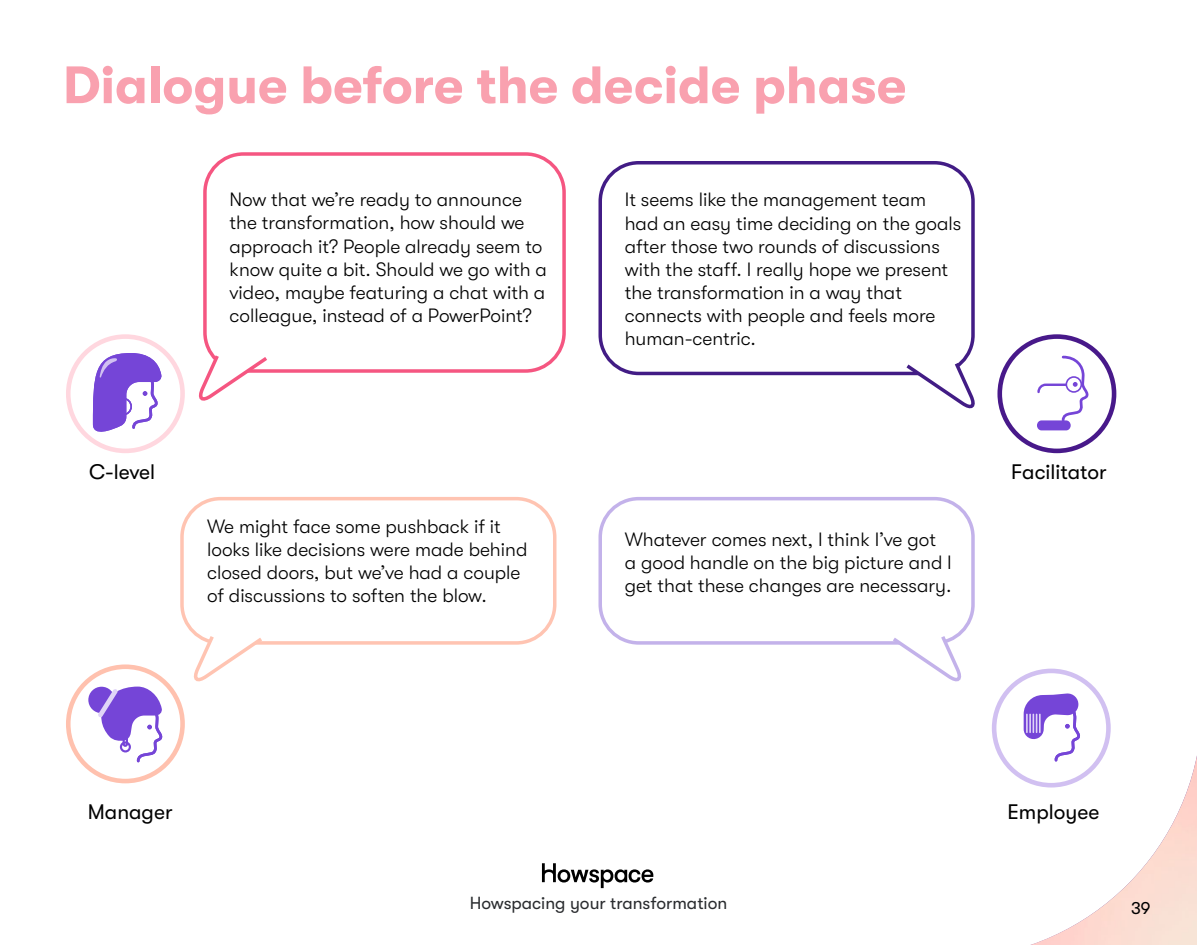
<style>
.page{position:relative;width:1197px;height:945px;background:#fff}
.page>*{position:absolute;margin:0;border:0;box-sizing:border-box;transform-origin:0 0}
.t1{font:700 52.5px "GT Walsheim Pro";color:#f9a1af}
.t2{font:21px "GT Walsheim Pro";color:#000}
.t3{font:300 19.25px/23.1px "GT Walsheim Pro";color:#000}
.t4{font:17.5px "GT Walsheim Pro";color:#2a2c2f}
.t5{font:17.5px "GT Walsheim Pro";color:#000}
</style>
<div class="page">
<div style="left:66px;top:334px;width:119px;height:119px;border:5px solid #ffd7df;border-radius:50%"></div>
<svg style="left:93px;top:353px;width:69px;height:84px"></svg>
<div style="left:114px;top:398px;width:18px;height:17px;border:2px solid #7545d7;border-radius:50%"></div>
<div style="left:66px;top:664px;width:119px;height:119px;border:5px solid #ffc1ae;border-radius:50%"></div>
<svg style="left:88px;top:687px;width:27px;height:26px"></svg>
<svg style="left:92px;top:687px;width:71px;height:76px"></svg>
<div style="left:997px;top:334px;width:119px;height:119px;border:5px solid #48198a;border-radius:50%"></div>
<svg style="left:1037px;top:355px;width:52px;height:68px"></svg>
<div style="left:1066px;top:376px;width:16px;height:17px;border:2px solid #7545d7;border-radius:50%"></div>
<div style="left:1037px;top:420px;width:34px;height:10px;background:#7545d7;border-radius:5px"></div>
<div style="left:992px;top:669px;width:119px;height:119px;border:5px solid #d1c0f1;border-radius:50%"></div>
<svg style="left:1024px;top:693px;width:55px;height:35px"></svg>
<div style="left:598px;top:497px;width:377px;height:148px;border:4px solid #c3b2ea;border-radius:38px"></div>
<svg style="left:889px;top:632px;width:76px;height:50px"></svg>
<div style="left:180px;top:497px;width:376px;height:148px;border:4px solid #ffc4b2;border-radius:38px"></div>
<svg style="left:190px;top:632px;width:76px;height:50px"></svg>
<div style="left:598px;top:161px;width:377px;height:214px;border:4px solid #421c85;border-radius:38px"></div>
<svg style="left:903px;top:359px;width:72px;height:50px"></svg>
<div style="left:203px;top:152px;width:363px;height:221px;border:4px solid #f55681;border-radius:38px"></div>
<svg style="left:198px;top:351px;width:73px;height:50px"></svg>
<img style="left:992px;top:728px;width:205px;height:217px">
<svg style="left:542px;top:863px;width:111px;height:25px"></svg>
<h1 class="t1" style="left:63px;top:56px;width:845px">Dialogue before the decide phase</h1>
<p class="t3" style="left:230px;top:188px;width:319px">Now that we’re ready to announce the transformation, how should we approach it? People already seem to know quite a bit. Should we go with a video, maybe featuring a chat with a colleague, instead of a PowerPoint?</p>
<p class="t3" style="left:625px;top:188px;width:338px">It seems like the management team had an easy time deciding on the goals after those two rounds of discussions with the staff. I really hope we present the transformation in a way that connects with people and feels more human-centric.</p>
<p class="t2" style="left:89px;top:460px;width:68px">C-level</p>
<p class="t2" style="left:1011px;top:460px;width:97px">Facilitator</p>
<p class="t3" style="left:207px;top:515px;width:322px">We might face some pushback if it looks like decisions were made behind closed doors, but we’ve had a couple of discussions to soften the blow.</p>
<p class="t3" style="left:625px;top:528px;width:329px">Whatever comes next, I think I’ve got a good handle on the big picture and I get that these changes are necessary.</p>
<p class="t2" style="left:88px;top:800px;width:86px">Manager</p>
<p class="t2" style="left:1008px;top:800px;width:93px">Employee</p>
<p class="t4" style="left:470px;top:893px;width:259px">Howspacing your transformation</p>
<p class="t5" style="left:1131px;top:898px;width:21px">39</p>
</div>
